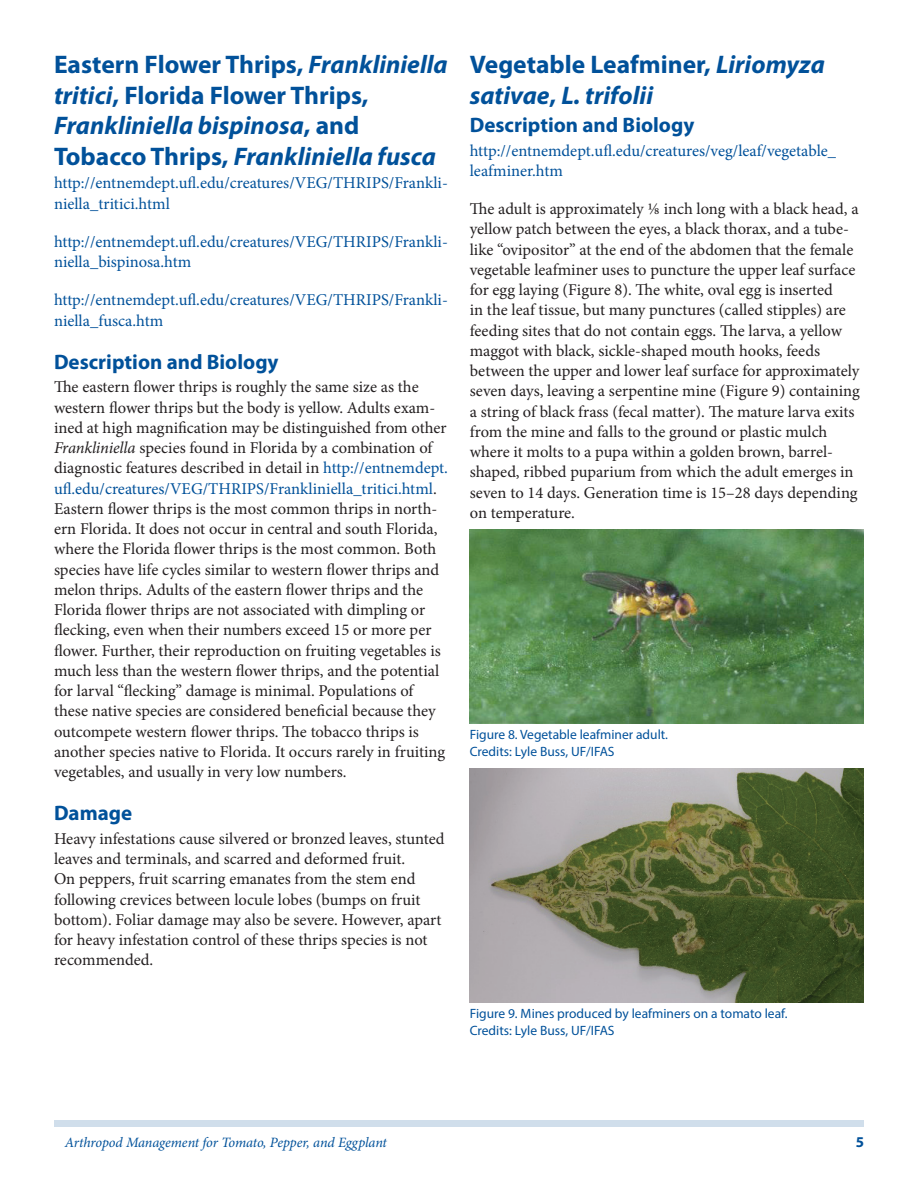
<style>
.page{position:relative;width:918px;height:1188px;background:#fff}
.page>*{position:absolute;margin:0;border:0;box-sizing:border-box;transform-origin:0 0}
.SectionHeading0{font:italic 700 25.5px/30.6px "Myriad Pro";color:#01519a}
.SectionHeading1{font:700 21px "Myriad Pro";color:#01519a}
.Paragraph{font:16.5px/20.2px "Minion Pro";color:#231f20}
.Paragraph-2{font:16.5px/20.2px "Minion Pro";color:#01519a}
.t1{font:700 15px "Myriad Pro";color:#01519a}
.RunningTitleItalics{font:italic 14.25px "Minion Pro";letter-spacing:-.01em;color:#01519a}
.t2{font:13.5px/16.5px "Myriad Pro";color:#01519a}
.s1{font-style:normal}
.s2{font-style:italic}
.s3{color:#01519a}
</style>
<div class="page">
<div style="left:54px;top:1120px;width:810px;height:7px;background:#d0deeb"></div>
<img style="left:470px;top:529px;width:394px;height:195px">
<img style="left:470px;top:769px;width:394px;height:233px">
<p class="SectionHeading0" style="left:54px;top:48px;width:395px"><span class="s1">Eastern Flower Thrips,</span> Frankliniella tritici<span class="s1">, Florida Flower Thrips, </span>Frankliniella bispinosa<span class="s1">, and Tobacco Thrips,</span> Frankliniella fusca</p>
<p class="Paragraph-2" style="left:54px;top:173px;width:395px">http://entnemdept.ufl.edu/creatures/VEG/THRIPS/Frankli&shy;niella_tritici.html</p>
<p class="Paragraph-2" style="left:54px;top:232px;width:395px">http://entnemdept.ufl.edu/creatures/VEG/THRIPS/Frankli&shy;niella_bispinosa.htm</p>
<p class="Paragraph-2" style="left:54px;top:290px;width:395px">http://entnemdept.ufl.edu/creatures/VEG/THRIPS/Frankli&shy;niella_fusca.htm</p>
<p class="SectionHeading1" style="left:54px;top:348px;width:226px">Description and Biology</p>
<p class="Paragraph" style="left:54px;top:377px;width:395px">The eastern flower thrips is roughly the same size as the western flower thrips but the body is yellow. Adults exam&shy;ined at high magnification may be distinguished from other <span class="s2">Frankliniella</span> species found in Florida by a combination of diagnostic features described in detail in <span class="s3">http://entnemdept. ufl.edu/creatures/VEG/THRIPS/Frankliniella_tritici.html</span>.<br>Eastern flower thrips is the most common thrips in north&shy;ern Florida. It does not occur in central and south Florida, where the Florida flower thrips is the most common. Both species have life cycles similar to western flower thrips and melon thrips. Adults of the eastern flower thrips and the Florida flower thrips are not associated with dimpling or flecking, even when their numbers exceed 15 or more per flower. Further, their reproduction on fruiting vegetables is much less than the western flower thrips, and the potential for larval “flecking” damage is minimal. Populations of these native species are considered beneficial because they outcompete western flower thrips. The tobacco thrips is another species native to Florida. It occurs rarely in fruiting vegetables, and usually in very low numbers.</p>
<p class="SectionHeading1" style="left:54px;top:800px;width:80px">Damage</p>
<p class="Paragraph" style="left:54px;top:828px;width:392px">Heavy infestations cause silvered or bronzed leaves, stunted leaves and terminals, and scarred and deformed fruit.<br>On peppers, fruit scarring emanates from the stem end following crevices between locule lobes (bumps on fruit bottom). Foliar damage may also be severe. However, apart for heavy infestation control of these thrips species is not recommended.</p>
<p class="SectionHeading0" style="left:470px;top:48px;width:357px"><span class="s1">Vegetable Leafminer,</span> Liriomyza sativae<span class="s1">,</span> L. trifolii</p>
<p class="SectionHeading1" style="left:470px;top:111px;width:226px">Description and Biology</p>
<p class="Paragraph-2" style="left:470px;top:140px;width:368px">http://entnemdept.ufl.edu/creatures/veg/leaf/vegetable_ leafminer.htm</p>
<p class="Paragraph" style="left:470px;top:199px;width:392px">The adult is approximately 1/8 inch long with a black head, a yellow patch between the eyes, a black thorax, and a tube&shy;like “ovipositor” at the end of the abdomen that the female vegetable leafminer uses to puncture the upper leaf surface for egg laying (Figure 8). The white, oval egg is inserted<br>in the leaf tissue, but many punctures (called stipples) are feeding sites that do not contain eggs. The larva, a yellow maggot with black, sickle-shaped mouth hooks, feeds between the upper and lower leaf surface for approximately seven days, leaving a serpentine mine (Figure 9) containing a string of black frass (fecal matter). The mature larva exits from the mine and falls to the ground or plastic mulch where it molts to a pupa within a golden brown, barrel&shy;shaped, ribbed puparium from which the adult emerges in seven to 14 days. Generation time is 15–28 days depending on temperature.</p>
<p class="t2" style="left:470px;top:727px;width:200px">Figure 8. Vegetable leafminer adult.<br>Credits: Lyle Buss, UF/IFAS</p>
<p class="t2" style="left:470px;top:1005px;width:319px">Figure 9. Mines produced by leafminers on a tomato leaf.<br>Credits: Lyle Buss, UF/IFAS</p>
<p class="RunningTitleItalics" style="left:65px;top:1133px;width:324px">Arthropod Management for Tomato, Pepper, and Eggplant</p>
<p class="t1" style="left:856px;top:1133px;width:10px">5</p>
</div>
